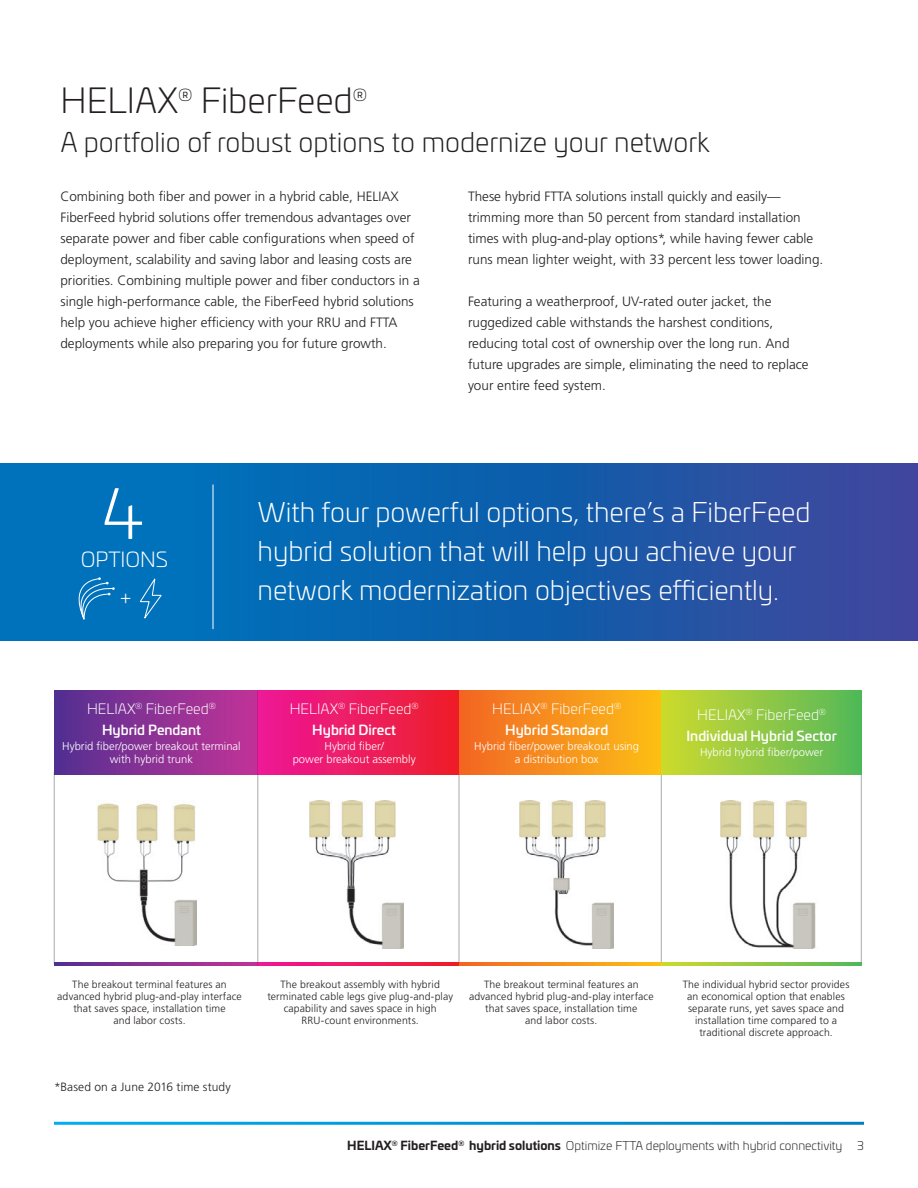
<style>
.page{position:relative;width:918px;height:1188px;background:#fff}
.page>*{position:absolute;margin:0;border:0;box-sizing:border-box;transform-origin:0 0}
.Main_Headline_18pt{font:300 68.55px "Univia Pro";color:#fff}
.Main_Headline_18pt-2{font:300 34.5px "Univia Pro";color:#231f20}
.Main_Headline_18pt-3{font:300 27px/39px "Univia Pro";color:#fff}
.Main_Headline_18pt-4{font:300 27px "Univia Pro";color:#231f20}
.Main_Headline_18pt-5{font:300 20.85px "Univia Pro";color:#fff}
.Callout_12pt_white{font:300 14.25px "Univia Pro";color:#fff}
.Body_text_9pt{font:300 13.5px/21px "Frutiger LT Pro";color:#231f20}
.Callout_12pt_white-2{font:500 13.5px "Univia Pro";color:#fff}
.t1{font:300 12px "Univia Pro";color:#231f20}
.Caption_8pt_black{font:300 12px "Frutiger LT Pro";letter-spacing:.01em;color:#231f20}
.Callout_12pt_white-3{font:300 11.25px/13.5px "Frutiger";color:#fff;text-align:center}
.Caption-small{font:300 10.5px/12px "Frutiger LT Pro";letter-spacing:.01em;color:#231f20;text-align:center}
.s1{font-weight:700}
</style>
<div class="page">
<hr style="left:459px;top:773px;width:1px;height:192px;background:#a8a9ad">
<hr style="left:661px;top:773px;width:1px;height:192px;background:#a8a9ad">
<hr style="left:861px;top:691px;width:1px;height:274px;background:#a8a9ad">
<hr style="left:258px;top:773px;width:1px;height:192px;background:#a8a9ad">
<hr style="left:54px;top:772px;width:1px;height:192px;background:#a8a9ad">
<div style="left:0;top:464px;width:918px;height:176px;background:linear-gradient(to right,#0079c0,#35489c)"></div>
<img style="left:309px;top:800px;width:94px;height:148px">
<img style="left:97px;top:803px;width:99px;height:142px">
<img style="left:519px;top:800px;width:94px;height:148px">
<img style="left:720px;top:800px;width:96px;height:148px">
<div style="left:257px;top:690px;width:204px;height:84px;background:linear-gradient(to right,#ee1899,#ed1f28)"></div>
<svg style="left:258px;top:963px;width:201px;height:2px"></svg>
<div style="left:459px;top:690px;width:205px;height:84px;background:linear-gradient(to right,#f36524,#fac116)"></div>
<svg style="left:459px;top:963px;width:203px;height:2px"></svg>
<div style="left:662px;top:690px;width:200px;height:84px;background:linear-gradient(to right,#ceda2f,#54b85a)"></div>
<svg style="left:662px;top:963px;width:200px;height:2px"></svg>
<div style="left:54px;top:690px;width:204px;height:84px;background:linear-gradient(to right,#532f91,#c33398)"></div>
<svg style="left:54px;top:963px;width:204px;height:2px"></svg>
<svg style="left:70px;top:577px;width:45px;height:43px;background:#1a80c2"></svg>
<svg style="left:140px;top:578px;width:22px;height:41px"></svg>
<hr style="left:213px;top:484px;width:1px;height:145px;background:#fff">
<p class="Main_Headline_18pt-2" style="left:60px;top:76px;width:308px">HELIAX<sup>®</sup> FiberFeed<sup>®</sup></p>
<p class="Main_Headline_18pt-4" style="left:60px;top:123px;width:651px">A portfolio of robust options to modernize your network</p>
<p class="Body_text_9pt" style="left:60px;top:186px;width:361px">Combining both fiber and power in a hybrid cable, HELIAX FiberFeed hybrid solutions offer tremendous advantages over separate power and fiber cable configurations when speed of deployment, scalability and saving labor and leasing costs are priorities. Combining multiple power and fiber conductors in a single high-performance cable, the FiberFeed hybrid solutions help you achieve higher efficiency with your RRU and FTTA deployments while also preparing you for future growth.</p>
<p class="Body_text_9pt" style="left:468px;top:186px;width:357px">These hybrid FTTA solutions install quickly and easily— trimming more than 50 percent from standard installation times with plug-and-play options*, while having fewer cable runs mean lighter weight, with 33 percent less tower loading.</p>
<p class="Body_text_9pt" style="left:468px;top:291px;width:342px">Featuring a weatherproof, UV-rated outer jacket, the ruggedized cable withstands the harshest conditions, reducing total cost of ownership over the long run. And future upgrades are simple, eliminating the need to replace your entire feed system.</p>
<p class="Main_Headline_18pt" style="left:102px;top:465px;width:43px">4</p>
<p class="Main_Headline_18pt-5" style="left:81px;top:544px;width:89px">OPTIONS</p>
<p class="Main_Headline_18pt-5" style="left:120px;top:582px;width:13px">+</p>
<p class="Main_Headline_18pt-3" style="left:258px;top:491px;width:554px">With four powerful options, there’s a FiberFeed hybrid solution that will help you achieve your network modernization objectives efficiently.</p>
<p class="Callout_12pt_white" style="left:87px;top:699px;width:130px">HELIAX<sup>®</sup> FiberFeed<sup>®</sup></p>
<p class="Callout_12pt_white-2" style="left:102px;top:719px;width:100px">Hybrid Pendant</p>
<p class="Callout_12pt_white-3" style="left:62px;top:739px;width:180px">Hybrid fiber/power breakout terminal with hybrid trunk</p>
<p class="Callout_12pt_white" style="left:290px;top:699px;width:130px">HELIAX<sup>®</sup> FiberFeed<sup>®</sup></p>
<p class="Callout_12pt_white-2" style="left:312px;top:719px;width:85px">Hybrid Direct</p>
<p class="Callout_12pt_white-3" style="left:293px;top:739px;width:124px">Hybrid fiber/<br>power breakout assembly</p>
<p class="Callout_12pt_white" style="left:492px;top:699px;width:130px">HELIAX<sup>®</sup> FiberFeed<sup>®</sup></p>
<p class="Callout_12pt_white-2" style="left:505px;top:719px;width:105px">Hybrid Standard</p>
<p class="Callout_12pt_white-3" style="left:474px;top:739px;width:166px">Hybrid fiber/power breakout using a distribution box</p>
<p class="Callout_12pt_white" style="left:697px;top:704px;width:130px">HELIAX<sup>®</sup> FiberFeed<sup>®</sup></p>
<p class="Callout_12pt_white-2" style="left:686px;top:725px;width:152px">Individual Hybrid Sector</p>
<p class="Callout_12pt_white-3" style="left:700px;top:745px;width:125px">Hybrid hybrid fiber/power</p>
<p class="Caption-small" style="left:57px;top:979px;width:186px">The breakout terminal features an advanced hybrid plug-and-play interface that saves space, installation time<br>and labor costs.</p>
<p class="Caption-small" style="left:267px;top:979px;width:187px">The breakout assembly with hybrid terminated cable legs give plug-and-play capability and saves space in high RRU-count environments.</p>
<p class="Caption-small" style="left:469px;top:979px;width:186px">The breakout terminal features an advanced hybrid plug-and-play interface that saves space, installation time<br>and labor costs.</p>
<p class="Caption-small" style="left:683px;top:979px;width:168px">The individual hybrid sector provides an economical option that enables separate runs, yet saves space and installation time compared to a traditional discrete approach.</p>
<p class="Caption_8pt_black" style="left:54px;top:1080px;width:178px">*Based on a June 2016 time study</p>
<p class="t1" style="left:347px;top:1138px;width:518px"><span class="s1">HELIAX</span><sup>®</sup> <span class="s1">FiberFeed</span><sup>®</sup> <span class="s1">hybrid solutions</span> Optimize FTTA deployments with hybrid connectivity 3</p>
</div>
